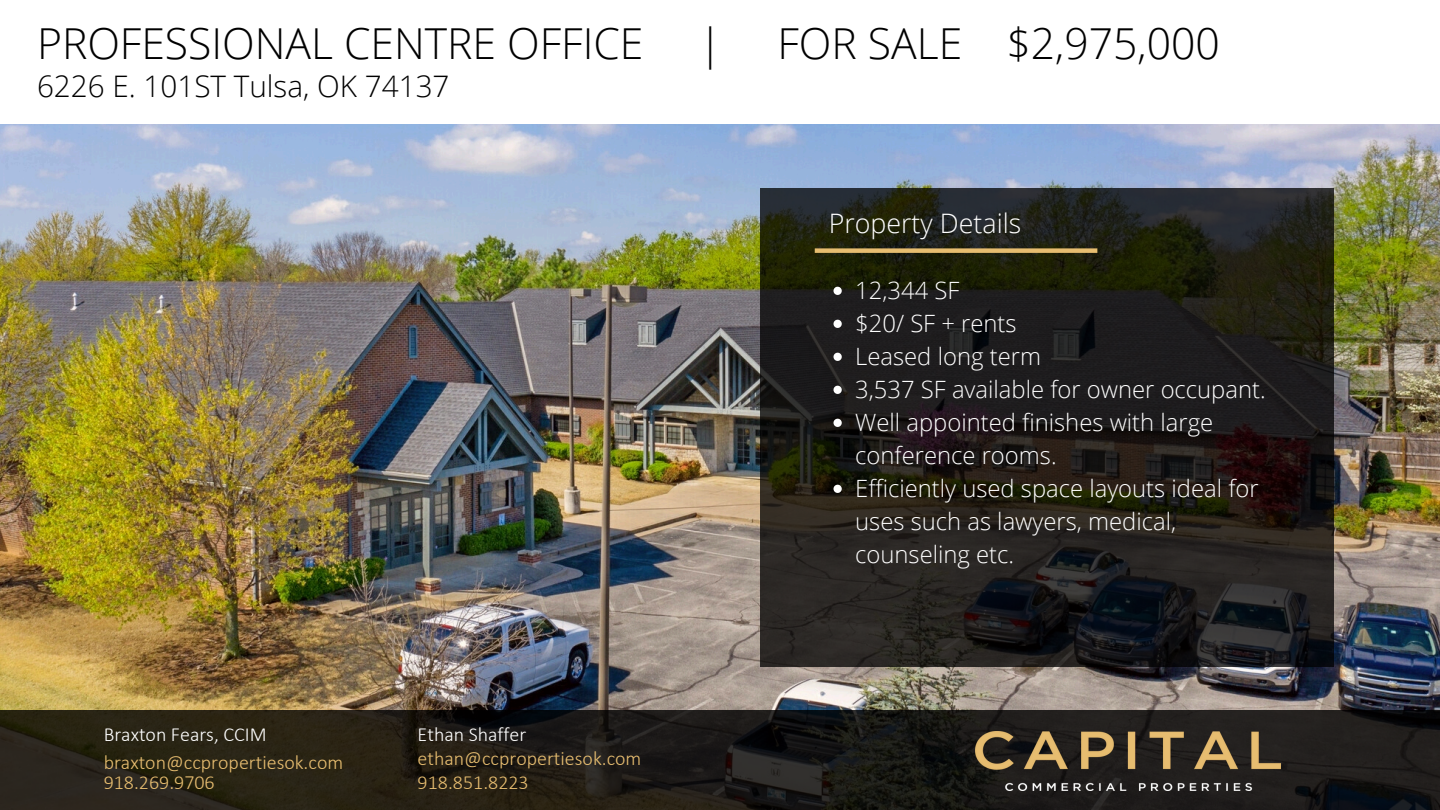
<style>
.page{position:relative;width:1440px;height:810px;background:#fff}
.page>*{position:absolute;margin:0;border:0;box-sizing:border-box;transform-origin:0 0}
.t1{font:300 42.7px "Open Sans";color:#000}
.t2{font:300 29.7px "Open Sans";color:#000}
.t3{font:300 26.8px "Open Sans";color:#fff}
.t4{font:300 23.8px/33px "Open Sans";color:#fff}
.t5{font:300 20px/24px "Calibri";color:#e7bd70}
.t6{font:300 20px "Calibri";color:#fff}
.s1{color:#fff}
</style>
<div class="page">
<img style="left:0;top:124px;width:1440px;height:586px">
<svg style="left:0;top:710px;width:1440px;height:100px;background:#201c16"></svg>
<img style="left:976px;top:731px;width:305px;height:59px">
<svg style="left:760px;top:188px;width:574px;height:478px;background:#201e1a"></svg>
<svg style="left:834px;top:287px;width:8px;height:8px"></svg>
<svg style="left:834px;top:320px;width:8px;height:8px"></svg>
<svg style="left:834px;top:353px;width:8px;height:8px"></svg>
<svg style="left:834px;top:386px;width:8px;height:8px"></svg>
<svg style="left:834px;top:419px;width:8px;height:8px"></svg>
<svg style="left:834px;top:485px;width:8px;height:8px"></svg>
<div style="left:815px;top:248px;width:282px;height:5px;background:#e7bd70"></div>
<h2 class="t1" style="left:37px;top:13px;width:608px">PROFESSIONAL CENTRE OFFICE</h2>
<h2 class="t1" style="left:699px;top:13px;width:25px">|</h2>
<h2 class="t1" style="left:777px;top:13px;width:444px">FOR SALE $2,975,000</h2>
<h2 class="t2" style="left:37px;top:65px;width:414px">6226 E. 101ST Tulsa, OK 74137</h2>
<p class="t3" style="left:829px;top:204px;width:194px">Property Details</p>
<p class="t6" style="left:104px;top:726px;width:164px">Braxton Fears, CCIM</p>
<p class="t5" style="left:104px;top:752px;width:241px">braxton@ccpropertiesok.com</p>
<p class="t5" style="left:104px;top:772px;width:113px">918.269.9706</p>
<p class="t5" style="left:418px;top:724px;width:225px"><span class="s1">Ethan Shaffer </span>ethan@ccpropertiesok.com<br>918.851.8223</p>
<p class="t4" style="left:855px;top:274px;width:106px">12,344 SF</p>
<p class="t4" style="left:855px;top:307px;width:163px">$20/ SF + rents</p>
<p class="t4" style="left:855px;top:340px;width:187px">Leased long term</p>
<p class="t4" style="left:855px;top:373px;width:412px">3,537 SF available for owner occupant.</p>
<p class="t4" style="left:855px;top:406px;width:360px">Well appointed finishes with large conference rooms.</p>
<p class="t4" style="left:855px;top:472px;width:405px">Efficiently used space layouts ideal for uses such as lawyers, medical, counseling etc.</p>
</div>
